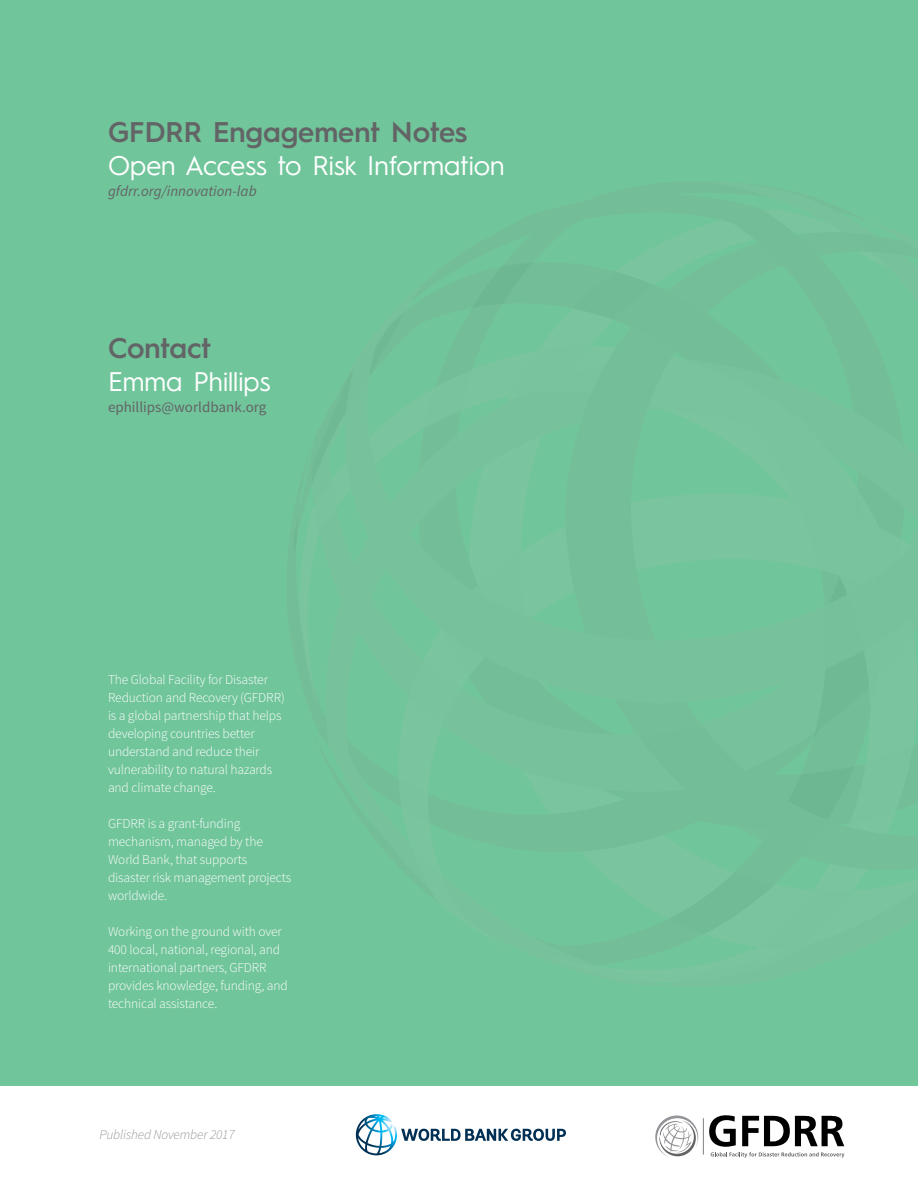
<style>
.page{position:relative;width:918px;height:1188px;background:#fff}
.page>*{position:absolute;margin:0;border:0;box-sizing:border-box;transform-origin:0 0}
.t1{font:600 28.5px "Hurme Geometric Sans 1";color:#636466}
.t2{font:27px "Hurme Geometric Sans 1";color:#fff}
.t3{font:italic 15px "Source Sans Pro";color:#636466}
.t4{font:15px "Source Sans Pro";color:#636466}
.t5{font:300 13.5px/18px "Source Sans Pro";letter-spacing:-.01em;color:#fff}
.t6{font:italic 300 13.5px "Source Sans Pro";letter-spacing:-.01em;color:#939598}
</style>
<div class="page">
<div style="left:0;top:0;width:918px;height:1086px;background:#71c59b"></div>
<svg style="left:294px;top:263px;width:560px;height:557px"></svg>
<svg style="left:586px;top:263px;width:283px;height:440px"></svg>
<svg style="left:655px;top:1116px;width:43px;height:41px"></svg>
<hr style="left:703px;top:1118px;width:1px;height:37px;background:#808285">
<svg style="left:709px;top:1115px;width:135px;height:43px"></svg>
<svg style="left:356px;top:1114px;width:210px;height:41px"></svg>
<h1 class="t1" style="left:108px;top:112px;width:361px">GFDRR Engagement Notes</h1>
<h2 class="t2" style="left:108px;top:146px;width:398px">Open Access to Risk Information</h2>
<p class="t3" style="left:108px;top:182px;width:150px">gfdrr.org/innovation-lab</p>
<h1 class="t1" style="left:108px;top:328px;width:105px">Contact</h1>
<h2 class="t2" style="left:108px;top:362px;width:164px">Emma Phillips</h2>
<p class="t4" style="left:108px;top:397px;width:160px">ephillips@worldbank.org</p>
<p class="t5" style="left:108px;top:671px;width:178px">The Global Facility for Disaster<br>Reduction and Recovery (GFDRR) is a global partnership that helps developing countries better understand and reduce their vulnerability to natural hazards and climate change.</p>
<p class="t5" style="left:108px;top:815px;width:185px">GFDRR is a grant-funding mechanism, managed by the<br>World Bank, that supports disaster risk management projects worldwide.</p>
<p class="t5" style="left:108px;top:923px;width:181px">Working on the ground with over<br>400 local, national, regional, and international partners, GFDRR provides knowledge, funding, and technical assistance.</p>
<p class="t6" style="left:99px;top:1126px;width:137px">Published November 2017</p>
</div>
